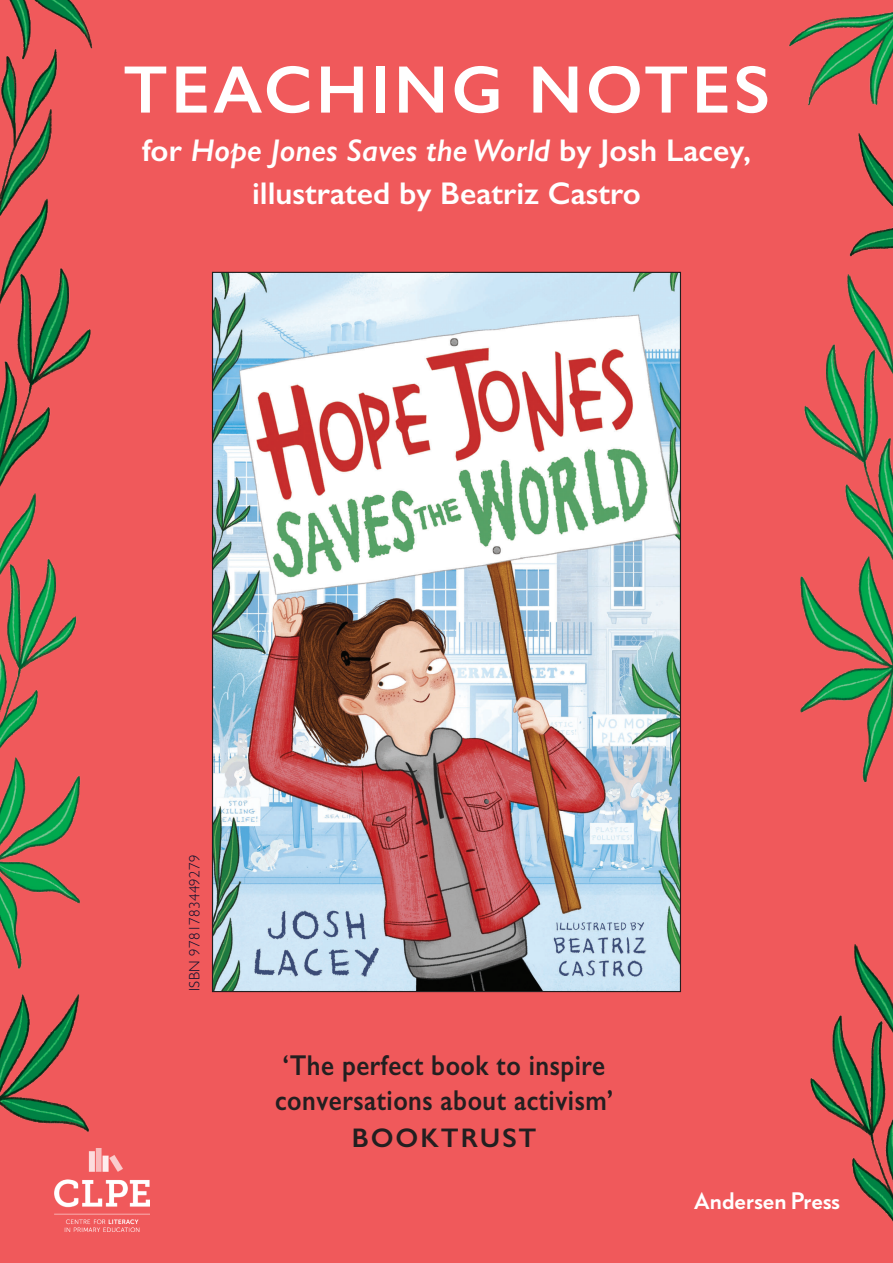
<style>
.page{position:relative;width:893px;height:1263px;background:#f0595b}
.page>*{position:absolute;margin:0;border:0;box-sizing:border-box;transform-origin:0 0}
.t1{font:600 67.5px "Gill Sans";letter-spacing:.05em;color:#fff}
.t2{font:600 31.5px/43.5px "Gill Sans";color:#fff;text-align:center}
.t3{font:600 28.8px/34.5px "Gill Sans";letter-spacing:.02em;color:#231f20;scale:.87 1}
.t4{font:600 27px "Gill Sans";letter-spacing:.075em;color:#231f20}
.t5{font:500 23.55px "Bauer Grotesk OT";color:#fff;scale:1.05 1}
.t6{font:300 15px "Gill Sans";letter-spacing:.02em;color:#0c112d}
.s1{font-style:italic}
</style>
<div class="page">
<img style="left:54px;top:1149px;width:96px;height:82px">
<img style="left:214px;top:274px;width:465px;height:716px">
<img style="left:789px;top:12px;width:104px;height:94px">
<img style="left:0;top:0;width:93px;height:487px">
<img style="left:0;top:994px;width:102px;height:155px">
<img style="left:800px;top:274px;width:93px;height:948px">
<img style="left:0;top:493px;width:80px;height:476px">
<img style="left:849px;top:133px;width:44px;height:124px">
<p class="t1" style="left:123px;top:49px;width:649px">TEACHING NOTES</p>
<p class="t2" style="left:142px;top:128px;width:610px">for <span class="s1">Hope Jones Saves the World</span> by Josh Lacey, illustrated by Beatriz Castro</p>
<p class="t6" style="left:183px;top:991px;width:138px;rotate:-90deg">ISBN 9781783449279</p>
<p class="t3" style="left:275px;top:1048px;width:390px">‘The perfect book to inspire conversations about activism’</p>
<p class="t4" style="left:352px;top:1122px;width:186px">BOOKTRUST</p>
<p class="t5" style="left:694px;top:1186px;width:141px">Andersen Press</p>
</div>
